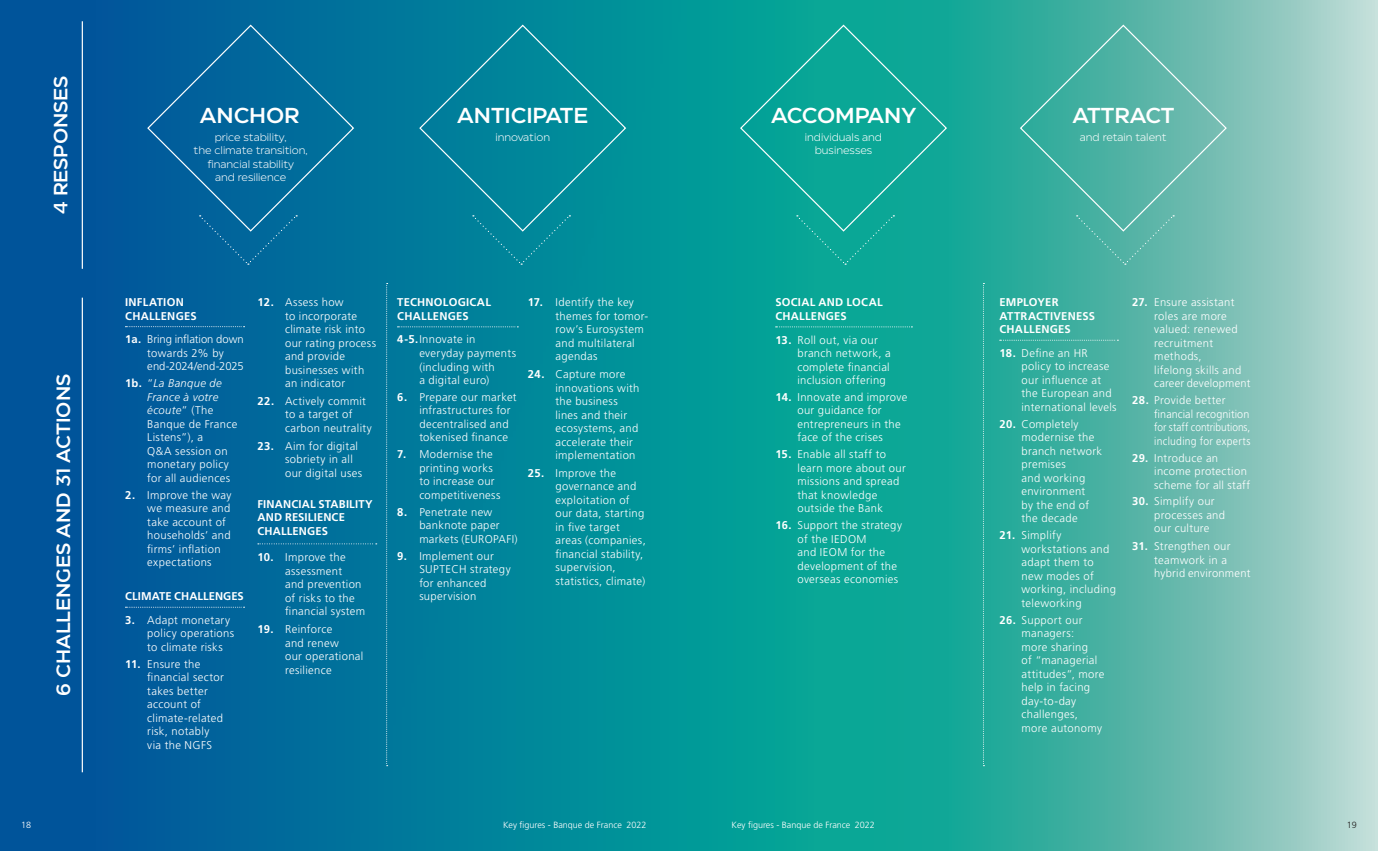
<style>
.page{position:relative;width:1378px;height:851px;background:#fff}
.page>*{position:absolute;margin:0;border:0;box-sizing:border-box;transform-origin:0 0}
.t1{font:21.6px "Eastman Variable";color:#fff}
.t2{font:19.2px "Eastman Variable";color:#fff}
.t3{font:300 11.25px/13.5px "Frutiger LT Std";letter-spacing:.03em;color:#fff}
.t4{font:700 11.25px/13.5px "Frutiger LT Std";letter-spacing:.02em;color:#fff}
.t5{font:300 11.25px/13.5px "Frutiger LT Std";letter-spacing:.01em;color:#fff}
.t6{font:300 11.25px/13.5px "Frutiger LT Std";letter-spacing:-.005em;color:#fff}
.t7{font:10.5px/13.5px "Eastman Variable";color:#fff;text-align:center}
.t8{font:300 9px "Frutiger LT Std";color:#fff}
.t9{font:300 9px "Frutiger LT Std";color:#221f1f}
.s1{font-weight:700}
.s2{font-style:italic}
</style>
<div class="page">
<img style="left:0;top:0;width:1377px;height:850px">
<svg style="left:125px;top:326px;width:120px;height:1px"></svg>
<svg style="left:125px;top:606px;width:120px;height:1px"></svg>
<svg style="left:258px;top:543px;width:119px;height:1px"></svg>
<svg style="left:397px;top:326px;width:121px;height:1px"></svg>
<svg style="left:418px;top:24px;width:209px;height:241px;background:#04889b"></svg>
<svg style="left:146px;top:24px;width:209px;height:241px;background:#05699c"></svg>
<svg style="left:386px;top:283px;width:2px;height:483px"></svg>
<hr style="left:82px;top:21px;width:1px;height:248px;background:#fff">
<hr style="left:82px;top:297px;width:1px;height:475px;background:#fff">
<svg style="left:775px;top:326px;width:137px;height:1px"></svg>
<svg style="left:999px;top:340px;width:119px;height:1px"></svg>
<div style="left:739px;top:24px;width:209px;height:241px;background:#0aa796"></div>
<svg style="left:983px;top:283px;width:1px;height:483px"></svg>
<svg style="left:1019px;top:24px;width:208px;height:241px;background:#53b4a6"></svg>
<h2 class="t2" style="left:54px;top:214px;width:140px;rotate:-90deg">4 RESPONSES</h2>
<h2 class="t2" style="left:56px;top:695px;width:323px;rotate:-90deg">6 CHALLENGES AND 31 ACTIONS</h2>
<h1 class="t1" style="left:200px;top:107px;width:101px">ANCHOR</h1>
<p class="t7" style="left:194px;top:131px;width:116px">price stability,<br>the climate transition, financial stability<br>and resilience</p>
<h1 class="t1" style="left:457px;top:107px;width:133px">ANTICIPATE</h1>
<p class="t7" style="left:495px;top:131px;width:56px">innovation</p>
<p class="t4" style="left:125px;top:296px;width:73px">INFLATION<br>CHALLENGES</p>
<p class="t6" style="left:147px;top:333px;width:98px;text-indent:-22px"><span class="s1">1a.</span> Bring inflation down towards 2% by end-2024/end-2025</p>
<p class="t3" style="left:147px;top:377px;width:92px;text-indent:-22px"><span class="s1">1b.</span> “<span class="s2">La Banque de<br>France à votre écoute</span>” (The<br>Banque de France<br>Listens”), a<br>Q&amp;A session on monetary policy for all audiences</p>
<p class="t3" style="left:147px;top:489px;width:86px;text-indent:-22px"><span class="s1">2.</span> Improve the way we measure and take account of households’ and firms’ inflation expectations</p>
<p class="t4" style="left:125px;top:590px;width:120px">CLIMATE CHALLENGES</p>
<p class="t3" style="left:147px;top:614px;width:88px;text-indent:-22px"><span class="s1">3.</span> Adapt monetary policy operations to climate risks</p>
<p class="t3" style="left:147px;top:657px;width:78px;text-indent:-22px"><span class="s1">11.</span> Ensure the financial sector takes better account of climate-related risk, notably via the NGFS</p>
<p class="t3" style="left:285px;top:296px;width:93px;text-indent:-28px"><span class="s1">12.</span> Assess how<br>to incorporate climate risk into our rating process and provide businesses with an indicator</p>
<p class="t3" style="left:285px;top:395px;width:88px;text-indent:-28px"><span class="s1">22.</span> Actively commit to a target of carbon neutrality</p>
<p class="t3" style="left:285px;top:440px;width:79px;text-indent:-28px"><span class="s1">23.</span> Aim for digital sobriety in all our digital uses</p>
<p class="t4" style="left:257px;top:498px;width:117px">FINANCIAL STABILITY<br>AND RESILIENCE<br>CHALLENGES</p>
<p class="t3" style="left:285px;top:551px;width:82px;text-indent:-28px"><span class="s1">10.</span> Improve the assessment<br>and prevention of risks to the financial system</p>
<p class="t3" style="left:285px;top:623px;width:80px;text-indent:-28px"><span class="s1">19.</span> Reinforce<br>and renew<br>our operational resilience</p>
<p class="t4" style="left:397px;top:296px;width:95px">TECHNOLOGICAL<br>CHALLENGES</p>
<p class="t3" style="left:419px;top:333px;width:98px;text-indent:-22px"><span class="s1">4-5.</span> Innovate in everyday payments (including with<br>a digital euro)</p>
<p class="t3" style="left:419px;top:391px;width:99px;text-indent:-22px"><span class="s1">6.</span> Prepare our market infrastructures for decentralised and tokenised finance</p>
<p class="t3" style="left:419px;top:448px;width:83px;text-indent:-22px"><span class="s1">7.</span> Modernise the printing works to increase our competitiveness</p>
<p class="t3" style="left:419px;top:506px;width:100px;text-indent:-22px"><span class="s1">8.</span> Penetrate new banknote paper markets (EUROPAFI)</p>
<p class="t3" style="left:419px;top:550px;width:93px;text-indent:-22px"><span class="s1">9.</span> Implement our<br>SUPTECH strategy for enhanced supervision</p>
<p class="t3" style="left:555px;top:296px;width:94px;text-indent:-28px"><span class="s1">17.</span> Identify the key themes for tomor&shy;row’s Eurosystem and multilateral agendas</p>
<p class="t3" style="left:555px;top:368px;width:86px;text-indent:-28px"><span class="s1">24.</span> Capture more innovations with the business lines and their ecosystems, and accelerate their implementation</p>
<p class="t3" style="left:555px;top:467px;width:92px;text-indent:-28px"><span class="s1">25.</span> Improve the governance and exploitation of our data, starting in five target areas (companies, financial stability, supervision, statistics, climate)</p>
<h1 class="t1" style="left:771px;top:107px;width:147px">ACCOMPANY</h1>
<h1 class="t1" style="left:1072px;top:107px;width:103px">ATTRACT</h1>
<p class="t7" style="left:805px;top:131px;width:79px">individuals and businesses</p>
<p class="t7" style="left:1080px;top:131px;width:88px">and retain talent</p>
<p class="t4" style="left:775px;top:296px;width:109px">SOCIAL AND LOCAL<br>CHALLENGES</p>
<p class="t3" style="left:797px;top:333px;width:95px;text-indent:-22px"><span class="s1">13.</span> Roll out, via our branch network, a complete financial inclusion offering</p>
<p class="t3" style="left:797px;top:391px;width:111px;text-indent:-22px"><span class="s1">14.</span> Innovate and improve our guidance for entrepreneurs in the face of the crises</p>
<p class="t3" style="left:797px;top:448px;width:110px;text-indent:-22px"><span class="s1">15.</span> Enable all staff to learn more about our missions and spread that knowledge outside the Bank</p>
<p class="t3" style="left:797px;top:519px;width:106px;text-indent:-22px"><span class="s1">16.</span> Support the strategy of the IEDOM<br>and IEOM for the development of the overseas economies</p>
<p class="t4" style="left:999px;top:296px;width:97px">EMPLOYER<br>ATTRACTIVENESS<br>CHALLENGES</p>
<p class="t3" style="left:1021px;top:347px;width:97px;text-indent:-22px"><span class="s1">18.</span> Define an HR policy to increase our influence at the European and international levels</p>
<p class="t3" style="left:1021px;top:418px;width:82px;text-indent:-22px"><span class="s1">20.</span> Completely modernise the branch network premises<br>and working environment<br>by the end of the decade</p>
<p class="t3" style="left:1021px;top:529px;width:96px;text-indent:-22px"><span class="s1">21.</span> Simplify workstations and adapt them to new modes of working, including teleworking</p>
<p class="t3" style="left:1021px;top:613px;width:84px;text-indent:-22px"><span class="s1">26.</span> Support our managers:<br>more sharing<br>of “managerial attitudes”, more help in facing day-to-day challenges, more autonomy</p>
<p class="t3" style="left:1154px;top:296px;width:98px;text-indent:-22px"><span class="s1">27.</span> Ensure assistant roles are more valued: renewed recruitment methods,<br>lifelong skills and career development</p>
<p class="t5" style="left:1154px;top:394px;width:98px;text-indent:-22px"><span class="s1">28.</span> Provide better financial recognition for staff contributions, including for experts</p>
<p class="t3" style="left:1154px;top:451px;width:98px;text-indent:-22px"><span class="s1">29.</span> Introduce an income protection scheme for all staff</p>
<p class="t3" style="left:1154px;top:495px;width:72px;text-indent:-22px"><span class="s1">30.</span> Simplify our processes and our culture</p>
<p class="t3" style="left:1154px;top:540px;width:98px;text-indent:-22px"><span class="s1">31.</span> Strengthen our teamwork in a hybrid environment</p>
<p class="t8" style="left:21px;top:821px;width:11px">18</p>
<p class="t8" style="left:503px;top:821px;width:145px">Key figures - Banque de France 2022</p>
<p class="t8" style="left:731px;top:821px;width:145px">Key figures - Banque de France 2022</p>
<p class="t9" style="left:1347px;top:821px;width:11px">19</p>
</div>
